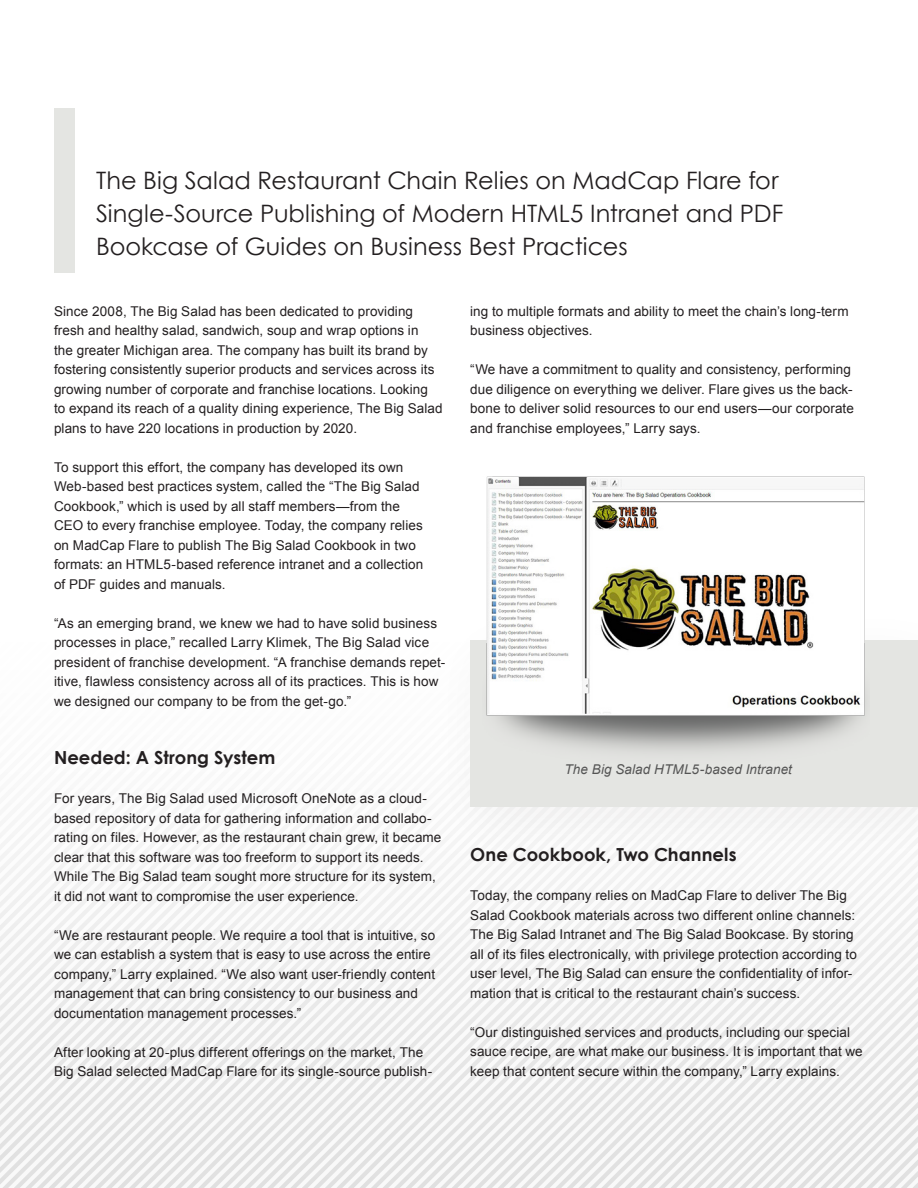
<style>
.page{position:relative;width:918px;height:1188px;background:#fff}
.page>*{position:absolute;margin:0;border:0;box-sizing:border-box;transform-origin:0 0}
.t1{font:24px/33px "Century Gothic";color:#231f20}
.subhead{font:700 18px "Century Gothic";color:#231f20}
.t2{font:13.5px/19.5px "Arial";letter-spacing:.005em;color:#231f20}
.capitons{font:italic 13.5px "Arial";letter-spacing:.005em;color:#555}
</style>
<div class="page">
<img style="left:0;top:835px;width:918px;height:353px">
<div style="left:54px;top:108px;width:21px;height:165px;background:#e4e5e2"></div>
<div style="left:429px;top:599px;width:489px;height:271px;background:#f8f8f8"></div>
<div style="left:470px;top:641px;width:448px;height:166px;background:#e4e5e2"></div>
<img style="left:483px;top:476px;width:387px;height:276px">
<p class="t1" style="left:96px;top:163px;width:689px">The Big Salad Restaurant Chain Relies on MadCap Flare for<br>Single-Source Publishing of Modern HTML5 Intranet and PDF<br>Bookcase of Guides on Business Best Practices</p>
<p class="t2" style="left:54px;top:301px;width:390px">Since 2008, The Big Salad has been dedicated to providing fresh and healthy salad, sandwich, soup and wrap options in<br>the greater Michigan area. The company has built its brand by fostering consistently superior products and services across its growing number of corporate and franchise locations. Looking to expand its reach of a quality dining experience, The Big Salad plans to have 220 locations in production by 2020.</p>
<p class="t2" style="left:54px;top:457px;width:371px">To support this effort, the company has developed its own Web-based best practices system, called the “The Big Salad Cookbook,” which is used by all staff members—from the CEO to every franchise employee. Today, the company relies on MadCap Flare to publish The Big Salad Cookbook in two formats: an HTML5-based reference intranet and a collection of PDF guides and manuals.</p>
<p class="t2" style="left:54px;top:613px;width:393px">“As an emerging brand, we knew we had to have solid business processes in place,” recalled Larry Klimek, The Big Salad vice president of franchise development. “A franchise demands repet&shy;itive, flawless consistency across all of its practices. This is how we designed our company to be from the get-go.”</p>
<p class="subhead" style="left:54px;top:744px;width:223px">Needed: A Strong System</p>
<p class="t2" style="left:54px;top:789px;width:389px">For years, The Big Salad used Microsoft OneNote as a cloud&shy;based repository of data for gathering information and collabo&shy;rating on files. However, as the restaurant chain grew, it became clear that this software was too freeform to support its needs.<br>While The Big Salad team sought more structure for its system, it did not want to compromise the user experience.</p>
<p class="t2" style="left:54px;top:925px;width:383px">“We are restaurant people. We require a tool that is intuitive, so we can establish a system that is easy to use across the entire company,” Larry explained. “We also want user-friendly content management that can bring consistency to our business and documentation management processes.”</p>
<p class="t2" style="left:54px;top:1042px;width:380px">After looking at 20-plus different offerings on the market, The<br>Big Salad selected MadCap Flare for its single-source publish-</p>
<p class="t2" style="left:470px;top:301px;width:380px">ing to multiple formats and ability to meet the chain’s long-term business objectives.</p>
<p class="t2" style="left:470px;top:360px;width:385px">“We have a commitment to quality and consistency, performing due diligence on everything we deliver. Flare gives us the back&shy;bone to deliver solid resources to our end users—our corporate and franchise employees,” Larry says.</p>
<p class="capitons" style="left:565px;top:761px;width:229px">The Big Salad HTML5-based Intranet</p>
<p class="subhead" style="left:470px;top:841px;width:268px">One Cookbook, Two Channels</p>
<p class="t2" style="left:470px;top:886px;width:388px">Today, the company relies on MadCap Flare to deliver The Big Salad Cookbook materials across two different online channels:<br>The Big Salad Intranet and The Big Salad Bookcase. By storing all of its files electronically, with privilege protection according to user level, The Big Salad can ensure the confidentiality of infor&shy;mation that is critical to the restaurant chain’s success.</p>
<p class="t2" style="left:470px;top:1022px;width:394px">“Our distinguished services and products, including our special sauce recipe, are what make our business. It is important that we keep that content secure within the company,” Larry explains.</p>
</div>
